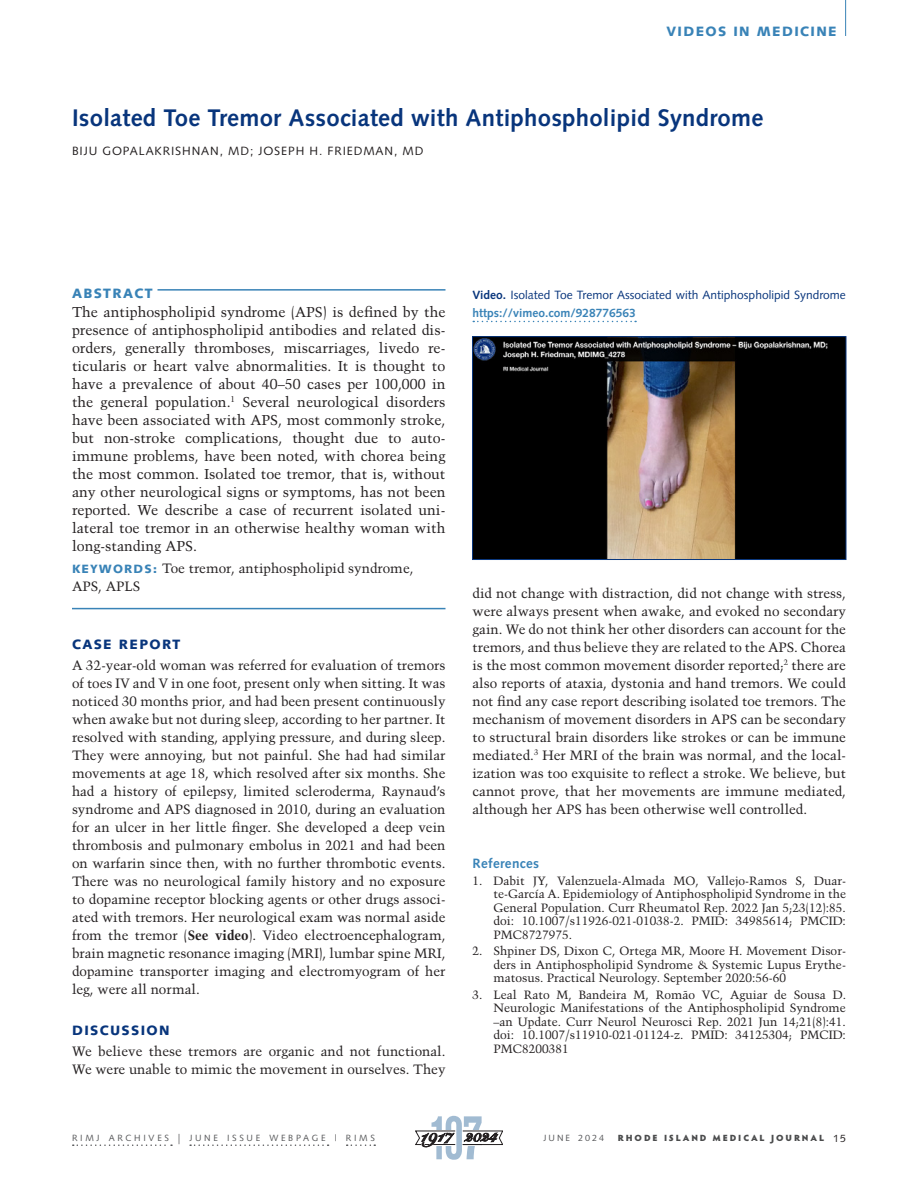
<style>
.page{position:relative;width:918px;height:1188px;background:#fff}
.page>*{position:absolute;margin:0;border:0;box-sizing:border-box;transform-origin:0 0}
.CLINICAL_TITLE{font:700 24px "Syntax";letter-spacing:.01em;color:#08357c}
.clinical_Abstract_te{font:14.25px/18px "Trump Mediaeval";color:#231f20;text-align:justify}
.t1{font:900 13.65px "Snell Roundhand";color:#231f20}
.clinical_text_1st_pa{font:13.5px/18px "Trump Mediaeval";color:#231f20;text-align:justify}
.clinical_keyword_tex{font:13.5px/18px "Trump Mediaeval";color:#231f20}
.clincal_Head{font:900 13.5px "Syntax";letter-spacing:.1em;color:#08357c}
.dept_blue{font:900 13.5px "Syntax";letter-spacing:.1em;color:#3983b7}
.clinical_Fine_print{font:700 13.5px "Syntax";letter-spacing:.025em;color:#3983b7}
.clinical_Abstract_he{font:900 13.5px "Syntax";letter-spacing:.1em;color:#3983b7}
.t2{font:12px/13.5px "Trump Mediaeval";color:#231f20;text-align:justify}
.clinical_figure_capt{font:12px/18px "Syntax";color:#08357c}
.byline_author{font:12px "Syntax";letter-spacing:.075em;color:#231f20}
.t3{font:9px "Syntax";letter-spacing:.3em;color:#57585a}
.t4{font:900 9px "Hypatia Sans Pro";letter-spacing:.21em;color:#4b4c4d}
.t5{font:9px "Syntax";letter-spacing:.225em;color:#57585a}
.s1{font-family:"Syntax";font-weight:900;font-size:12px;color:#3983b7}
.s2{font-weight:700}
.s3{font-weight:700;color:#3983b7}
.s4{font-size:13.5px}
.s5{font-family:"Syntax";font-weight:400;font-size:10.5px;color:#231f20}
</style>
<div class="page">
<hr style="left:845px;top:0;width:1px;height:36px;background:#3983b7">
<hr style="left:72px;top:608px;width:374px;height:1px;background:#3983b7">
<hr style="left:158px;top:289px;width:288px;height:2px;background:#3983b7">
<svg style="left:473px;top:321px;width:163px;height:1px"></svg>
<img style="left:474px;top:338px;width:370px;height:220px">
<div style="left:472px;top:336px;width:374px;height:224px;border:1px solid #08357c"></div>
<svg style="left:73px;top:1144px;width:99px;height:2px"></svg>
<svg style="left:190px;top:1144px;width:139px;height:2px"></svg>
<svg style="left:347px;top:1144px;width:28px;height:2px"></svg>
<svg style="left:415px;top:1116px;width:88px;height:44px"></svg>
<p class="dept_blue" style="left:666px;top:23px;width:172px">VIDEOS IN MEDICINE</p>
<p class="CLINICAL_TITLE" style="left:72px;top:104px;width:693px">Isolated Toe Tremor Associated with Antiphospholipid Syndrome</p>
<p class="byline_author" style="left:72px;top:143px;width:353px">BIJU GOPALAKRISHNAN, MD; JOSEPH H. FRIEDMAN, MD</p>
<p class="clinical_Abstract_he" style="left:72px;top:285px;width:82px">ABSTRACT</p>
<p class="clinical_Abstract_te" style="left:72px;top:303px;width:375px">The antiphospholipid syndrome (APS) is defined by the presence of antiphospholipid antibodies and related dis&shy;orders, generally thromboses, miscarriages, livedo re&shy;ticularis or heart valve abnormalities. It is thought to have a prevalence of about 40–50 cases per 100,000 in the general population.<sup>1</sup> Several neurological disorders have been associated with APS, most commonly stroke, but non-stroke complications, thought due to auto&shy;immune problems, have been noted, with chorea being the most common. Isolated toe tremor, that is, without any other neurological signs or symptoms, has not been reported. We describe a case of recurrent isolated uni&shy;lateral toe tremor in an otherwise healthy woman with long-standing APS.</p>
<p class="clinical_keyword_tex" style="left:72px;top:559px;width:343px"><span class="s1">KEYWORDS:</span> Toe tremor, antiphospholipid syndrome,<br>APS, APLS</p>
<p class="clincal_Head" style="left:72px;top:636px;width:110px">CASE REPORT</p>
<p class="clinical_text_1st_pa" style="left:72px;top:656px;width:375px">A 32-year-old woman was referred for evaluation of tremors of toes IV and V in one foot, present only when sitting. It was noticed 30 months prior, and had been present continuously when awake but not during sleep, according to her partner. It resolved with standing, applying pressure, and during sleep.<br>They were annoying, but not painful. She had had similar movements at age 18, which resolved after six months. She had a history of epilepsy, limited scleroderma, Raynaud’s syndrome and APS diagnosed in 2010, during an evaluation for an ulcer in her little finger. She developed a deep vein thrombosis and pulmonary embolus in 2021 and had been on warfarin since then, with no further thrombotic events.<br>There was no neurological family history and no exposure to dopamine receptor blocking agents or other drugs associ&shy;ated with tremors. Her neurological exam was normal aside from the tremor (<span class="s2">See video</span>). Video electroencephalogram, brain magnetic resonance imaging (MRI), lumbar spine MRI, dopamine transporter imaging and electromyogram of her leg, were all normal.</p>
<p class="clincal_Head" style="left:72px;top:1022px;width:99px">DISCUSSION</p>
<p class="clinical_text_1st_pa" style="left:72px;top:1042px;width:375px">We believe these tremors are organic and not functional.<br>We were unable to mimic the movement in ourselves. They</p>
<p class="clinical_figure_capt" style="left:472px;top:286px;width:375px"><span class="s2">Video.</span> Isolated Toe Tremor Associated with Antiphospholipid Syndrome <span class="s3">https://vimeo.com/928776563</span></p>
<p class="clinical_text_1st_pa" style="left:472px;top:584px;width:375px">did not change with distraction, did not change with stress, were always present when awake, and evoked no secondary gain. We do not think her other disorders can account for the tremors, and thus believe they are related to the APS. Chorea is the most common movement disorder reported;<sup>2</sup> there are also reports of ataxia, dystonia and hand tremors. We could not find any case report describing isolated toe tremors. The mechanism of movement disorders in APS can be secondary to structural brain disorders like strokes or can be immune mediated.<sup>3</sup> Her MRI of the brain was normal, and the local&shy;ization was too exquisite to reflect a stroke. We believe, but cannot prove, that her movements are immune mediated, although her APS has been otherwise well controlled.</p>
<p class="clinical_Fine_print" style="left:472px;top:856px;width:68px">References</p>
<p class="t2" style="left:494px;top:874px;width:354px;text-indent:-21px">1. Dabit JY, Valenzuela-Almada MO, Vallejo-Ramos S, Duar&shy;te-García A. Epidemiology of Antiphospholipid Syndrome in the General Population. Curr Rheumatol Rep. 2022 Jan 5;23(12):85. doi: 10.1007/s11926-021-01038-2. PMID: 34985614; PMCID:<br>PMC8727975.</p>
<p class="t2" style="left:494px;top:944px;width:354px;text-indent:-21px">2. Shpiner DS, Dixon C, Ortega MR, Moore H. Movement Disor&shy;ders in Antiphospholipid Syndrome &amp; Systemic Lupus Erythe&shy;matosus. Practical Neurology. September 2020:56-60</p>
<p class="t2" style="left:494px;top:988px;width:354px;text-indent:-21px">3. Leal Rato M, Bandeira M, Romão VC, Aguiar de Sousa D.<br>Neurologic Manifestations of the Antiphospholipid Syndrome –an Update. Curr Neurol Neurosci Rep. 2021 Jun 14;21(8):41. doi: 10.1007/s11910-021-01124-z. PMID: 34125304; PMCID:<br>PMC8200381</p>
<p class="t3" style="left:72px;top:1132px;width:304px">RIMJ ARCHIVES <span class="s4">|</span> JUNE ISSUE WEBPAGE | RIMS</p>
<p class="t1" style="left:489px;top:1129px;width:9px">4</p>
<p class="t5" style="left:544px;top:1132px;width:62px">JUNE 2024</p>
<p class="t4" style="left:618px;top:1131px;width:230px">RHODE ISLAND MEDICAL JOURNAL <span class="s5">15</span></p>
</div>
